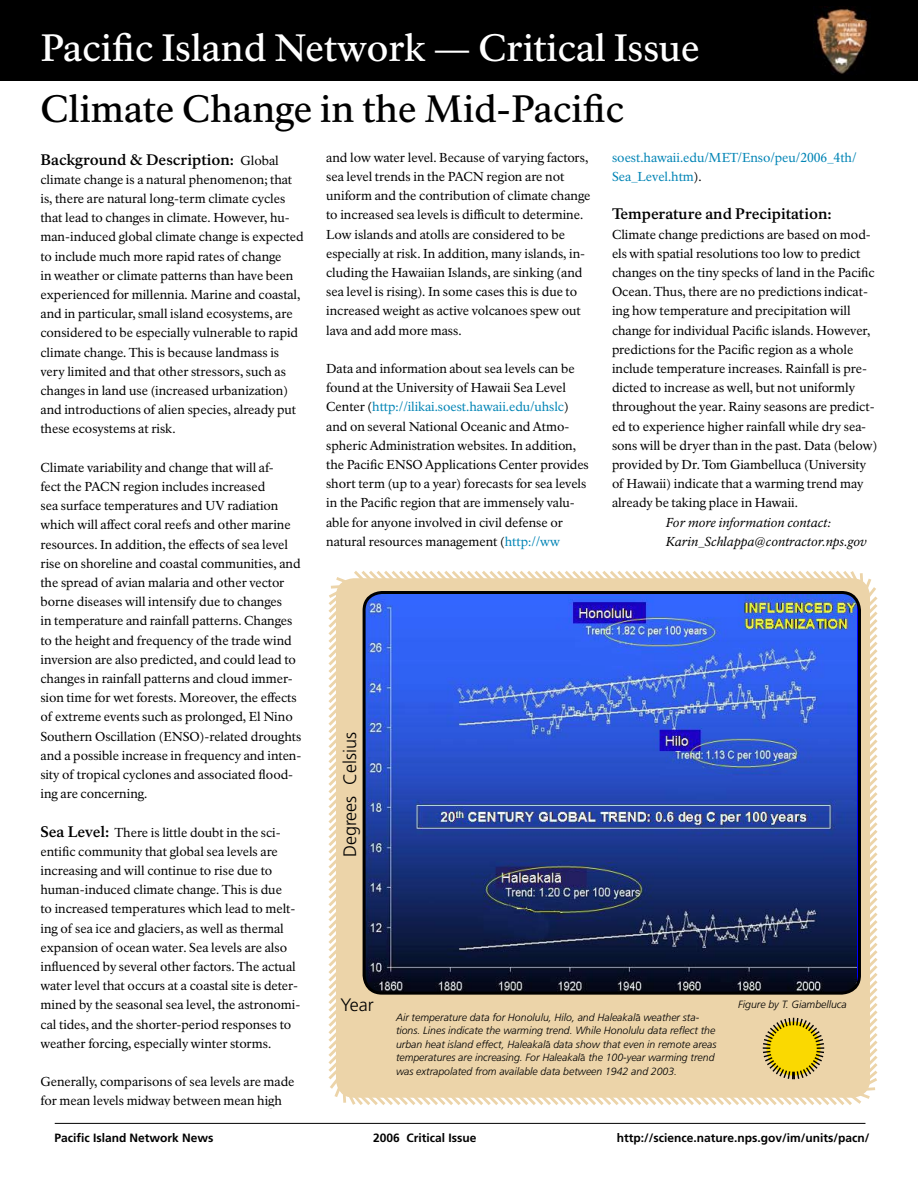
<style>
.page{position:relative;width:918px;height:1188px;background:#fff}
.page>*{position:absolute;margin:0;border:0;box-sizing:border-box;transform-origin:0 0}
.t1{font:500 37.5px "NPS Rawlinson OT";letter-spacing:-.005em;color:#fff}
.t2{font:500 37.5px "NPS Rawlinson OT";color:#000}
.t3{font:300 18px "Frutiger LT Std";color:#000}
.t4{font:700 15px "NPS Rawlinson OT";color:#000}
.t5{font:12.75px/19.2px "NPS Rawlinson OT";letter-spacing:-.005em;color:#000}
.t6{font:italic 12.75px/19.2px "NPS Rawlinson OT";color:#000}
.t7{font:12.75px/19.2px "NPS Rawlinson OT";color:#0084b5}
.t8{font:700 12px "Frutiger LT Std";color:#000}
.t9{font:italic 300 10.5px/13.5px "Frutiger LT Std";color:#000}
.s1{color:#0084b5}
.s2{color:#000}
.s3{font-weight:400;font-size:12.75px}
.s4{font-weight:700;font-size:15px}
.s5{font-family:"H Frutiger";font-style:normal}
</style>
<div class="page">
<svg style="left:328px;top:571px;width:550px;height:534px"></svg>
<div style="left:1px;top:1px;width:916px;height:79px;background:#000"></div>
<div style="left:0;top:0;width:918px;height:81px;border:2px solid #000"></div>
<img style="left:816px;top:6px;width:52px;height:68px">
<hr style="left:55px;top:1123px;width:810px;height:1px;background:#000">
<img style="left:364px;top:593px;width:493px;height:399px">
<div style="left:363px;top:591px;width:498px;height:404px;border:3px solid #000;border-radius:18px"></div>
<svg style="left:761px;top:1016px;width:65px;height:65px"></svg>
<h1 class="t1" style="left:40px;top:25px;width:661px">Pacific Island Network — Critical Issue</h1>
<h1 class="t2" style="left:40px;top:86px;width:585px">Climate Change in the Mid-Pacific</h1>
<p class="t5" style="left:326px;top:148px;width:266px">and low water level. Because of varying factors, sea level trends in the PACN region are not uniform and the contribution of climate change to increased sea levels is difficult to determine.<br>Low islands and atolls are considered to be especially at risk. In addition, many islands, in&shy;cluding the Hawaiian Islands, are sinking (and sea level is rising). In some cases this is due to increased weight as active volcanoes spew out lava and add more mass.</p>
<p class="t5" style="left:326px;top:359px;width:264px">Data and information about sea levels can be found at the University of Hawaii Sea Level Center (<span class="s1">http://ilikai.soest.hawaii.edu/uhslc</span>) and on several National Oceanic and Atmo&shy;spheric Administration websites. In addition, the Pacific ENSO Applications Center provides short term (up to a year) forecasts for sea levels in the Pacific region that are immensely valu&shy;able for anyone involved in civil defense or natural resources management (<span class="s1">http://ww</span></p>
<p class="t7" style="left:612px;top:148px;width:246px">soest.hawaii.edu/MET/Enso/peu/2006_4th/<br>Sea_Level.htm<span class="s2">).</span></p>
<p class="t4" style="left:612px;top:205px;width:221px">Temperature and Precipitation:</p>
<p class="t5" style="left:612px;top:225px;width:267px">Climate change predictions are based on mod&shy;els with spatial resolutions too low to predict changes on the tiny specks of land in the Pacific Ocean. Thus, there are no predictions indicat&shy;ing how temperature and precipitation will change for individual Pacific islands. However, predictions for the Pacific region as a whole include temperature increases. Rainfall is pre&shy;dicted to increase as well, but not uniformly throughout the year. Rainy seasons are predict&shy;ed to experience higher rainfall while dry sea&shy;sons will be dryer than in the past. Data (below) provided by Dr. Tom Giambelluca (University of Hawaii) indicate that a warming trend may already be taking place in Hawaii.</p>
<p class="t6" style="left:666px;top:513px;width:202px">For more information contact:<br>Karin_Schlappa@contractor.nps.gov</p>
<p class="t4" style="left:40px;top:150px;width:240px">Background &amp; Description: <span class="s3">Global</span></p>
<p class="t5" style="left:40px;top:170px;width:265px">climate change is a natural phenomenon; that is, there are natural long-term climate cycles that lead to changes in climate. However, hu&shy;man-induced global climate change is expected to include much more rapid rates of change<br>in weather or climate patterns than have been experienced for millennia. Marine and coastal, and in particular, small island ecosystems, are considered to be especially vulnerable to rapid climate change. This is because landmass is very limited and that other stressors, such as changes in land use (increased urbanization) and introductions of alien species, already put these ecosystems at risk.</p>
<p class="t5" style="left:40px;top:458px;width:263px">Climate variability and change that will af-<br>fect the PACN region includes increased<br>sea surface temperatures and UV radiation which will affect coral reefs and other marine resources. In addition, the effects of sea level rise on shoreline and coastal communities, and the spread of avian malaria and other vector borne diseases will intensify due to changes<br>in temperature and rainfall patterns. Changes to the height and frequency of the trade wind inversion are also predicted, and could lead to changes in rainfall patterns and cloud immer&shy;sion time for wet forests. Moreover, the effects of extreme events such as prolonged, El Nino Southern Oscillation (ENSO)-related droughts and a possible increase in frequency and inten&shy;sity of tropical cyclones and associated flood&shy;ing are concerning.</p>
<p class="t5" style="left:40px;top:823px;width:261px"><span class="s4">Sea Level:</span> There is little doubt in the sci&shy;entific community that global sea levels are increasing and will continue to rise due to human-induced climate change. This is due<br>to increased temperatures which lead to melt&shy;ing of sea ice and glaciers, as well as thermal expansion of ocean water. Sea levels are also influenced by several other factors. The actual water level that occurs at a coastal site is deter&shy;mined by the seasonal sea level, the astronomi&shy;cal tides, and the shorter-period responses to weather forcing, especially winter storms.</p>
<p class="t5" style="left:40px;top:1072px;width:256px">Generally, comparisons of sea levels are made for mean levels midway between mean high</p>
<h2 class="t3" style="left:340px;top:857px;width:126px;rotate:-90deg">Degrees Celsius</h2>
<h2 class="t3" style="left:340px;top:995px;width:35px">Year</h2>
<p class="t9" style="left:738px;top:998px;width:110px">Figure by T. Giambelluca</p>
<p class="t9" style="left:396px;top:1011px;width:322px">Air temperature data for Honolulu, Hilo, and Haleakal<span class="s5">ä</span> weather sta&shy;tions. Lines indicate the warming trend. While Honolulu data reflect the urban heat island effect, Haleakal<span class="s5">ä</span> data show that even in remote areas temperatures are increasing. For Haleakal<span class="s5">ä</span> the 100-year warming trend was extrapolated from available data between 1942 and 2003.</p>
<p class="t8" style="left:55px;top:1131px;width:160px">Pacific Island Network News</p>
<p class="t8" style="left:373px;top:1131px;width:105px">2006 Critical Issue</p>
<p class="t8" style="left:617px;top:1131px;width:254px">http://science.nature.nps.gov/im/units/pacn/</p>
</div>
